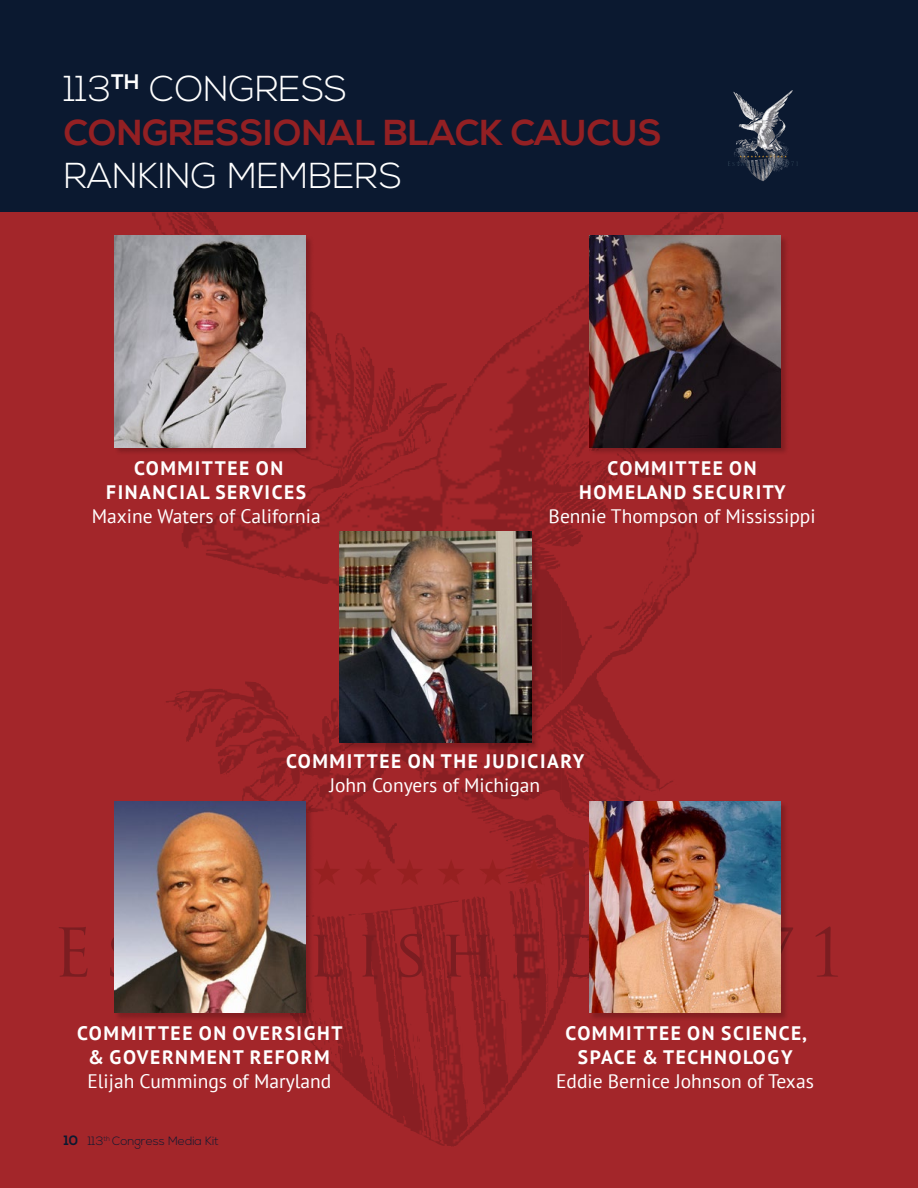
<style>
.page{position:relative;width:918px;height:1188px;background:#fff}
.page>*{position:absolute;margin:0;border:0;box-sizing:border-box;transform-origin:0 0}
.t1{font:700 36px/43.2px "Nexa";color:#932023}
.t2{font:300 36px "Nexa";color:#fff}
.t3{font:700 19.5px "PT Sans";letter-spacing:.08em;color:#fff}
.t4{font:19.5px "PT Sans";color:#fff}
.t5{font:300 12px "Nexa";color:#0b1930}
.s1{font-weight:300;color:#fff}
.s2{font-weight:700;font-size:13.5px}
</style>
<div class="page">
<div style="left:0;top:0;width:918px;height:220px;background:#0b1930"></div>
<div style="left:0;top:213px;width:918px;height:975px;background:#a3262a"></div>
<svg style="left:59px;top:927px;width:29px;height:50px"></svg>
<svg style="left:110px;top:934px;width:5px;height:43px"></svg>
<svg style="left:789px;top:927px;width:4px;height:9px"></svg>
<svg style="left:815px;top:926px;width:23px;height:51px"></svg>
<svg style="left:562px;top:859px;width:27px;height:14px"></svg>
<svg style="left:521px;top:859px;width:27px;height:14px"></svg>
<svg style="left:480px;top:860px;width:26px;height:13px"></svg>
<svg style="left:439px;top:861px;width:25px;height:12px"></svg>
<svg style="left:397px;top:861px;width:25px;height:12px"></svg>
<svg style="left:356px;top:861px;width:25px;height:12px"></svg>
<svg style="left:314px;top:861px;width:25px;height:12px"></svg>
<img style="left:506px;top:838px;width:48px;height:17px">
<img style="left:561px;top:465px;width:85px;height:5px">
<img style="left:561px;top:213px;width:119px;height:252px">
<img style="left:618px;top:470px;width:58px;height:165px">
<img style="left:320px;top:304px;width:241px;height:181px">
<img style="left:295px;top:925px;width:294px;height:117px">
<img style="left:318px;top:873px;width:271px;height:52px">
<img style="left:242px;top:798px;width:398px;height:40px">
<img style="left:178px;top:706px;width:472px;height:63px">
<img style="left:357px;top:352px;width:253px;height:110px">
<svg style="left:728px;top:151px;width:70px;height:15px"></svg>
<img style="left:773px;top:90px;width:19px;height:30px">
<img style="left:778px;top:120px;width:5px;height:15px">
<img style="left:751px;top:119px;width:22px;height:2px">
<img style="left:749px;top:161px;width:32px;height:11px">
<img style="left:741px;top:156px;width:40px;height:5px">
<img style="left:736px;top:150px;width:49px;height:3px">
<img style="left:736px;top:141px;width:49px;height:6px">
<img style="left:737px;top:96px;width:40px;height:23px">
<div style="left:115px;top:236px;width:199px;height:219px;background:#000;opacity:.2"></div>
<img style="left:115px;top:236px;width:191px;height:211px">
<div style="left:115px;top:802px;width:199px;height:219px;background:#000;opacity:.2"></div>
<img style="left:115px;top:801px;width:191px;height:212px">
<div style="left:590px;top:802px;width:199px;height:219px;background:#000;opacity:.2"></div>
<img style="left:589px;top:801px;width:192px;height:212px">
<div style="left:590px;top:236px;width:199px;height:219px;background:#000;opacity:.2"></div>
<img style="left:589px;top:236px;width:192px;height:211px">
<div style="left:340px;top:532px;width:200px;height:219px;background:#000;opacity:.2"></div>
<img style="left:340px;top:532px;width:191px;height:211px">
<h1 class="t1" style="left:64px;top:69px;width:600px"><span class="s1">113</span><sup>TH</sup> <span class="s1">CONGRESS<br></span>CONGRESSIONAL BLACK CAUCUS</h1>
<h1 class="t2" style="left:64px;top:155px;width:340px">RANKING MEMBERS</h1>
<p class="t3" style="left:134px;top:455px;width:26px">COMMITTEE</p>
<p class="t3" style="left:256px;top:455px;width:14px">ON</p>
<p class="t3" style="left:106px;top:479px;width:24px">FINANCIAL</p>
<p class="t3" style="left:215px;top:479px;width:24px">SERVICES</p>
<p class="t4" style="left:92px;top:503px;width:230px">Maxine Waters of California</p>
<p class="t3" style="left:608px;top:455px;width:26px">COMMITTEE</p>
<p class="t3" style="left:729px;top:455px;width:14px">ON</p>
<p class="t3" style="left:579px;top:479px;width:29px">HOMELAND</p>
<p class="t3" style="left:693px;top:479px;width:62px">SECURITY</p>
<p class="t4" style="left:549px;top:503px;width:269px">Bennie Thompson of Mississippi</p>
<p class="t3" style="left:286px;top:748px;width:26px">COMMITTEE</p>
<p class="t3" style="left:408px;top:748px;width:47px">ON THE</p>
<p class="t3" style="left:484px;top:748px;width:34px">JUDICIARY</p>
<p class="t4" style="left:329px;top:773px;width:212px">John Conyers of Michigan</p>
<p class="t3" style="left:77px;top:1020px;width:26px">COMMITTEE</p>
<p class="t3" style="left:199px;top:1020px;width:61px">ON OVERSIGHT</p>
<p class="t3" style="left:88px;top:1044px;width:50px">&amp; GOVERNMENT</p>
<p class="t3" style="left:250px;top:1044px;width:28px">REFORM</p>
<p class="t4" style="left:87px;top:1069px;width:245px">Elijah Cummings of Maryland</p>
<p class="t5" style="left:64px;top:1134px;width:157px"><span class="s2">10</span> 113<sup>TH</sup> CONGRESS MEDIA KIT</p>
<p class="t3" style="left:566px;top:1020px;width:26px">COMMITTEE</p>
<p class="t3" style="left:687px;top:1020px;width:58px">ON SCIENCE</p>
<p class="t3" style="left:802px;top:1020px;width:6px">,</p>
<p class="t3" style="left:578px;top:1044px;width:25px">SPACE</p>
<p class="t3" style="left:642px;top:1044px;width:48px">&amp; TECHNOLOGY</p>
<p class="t4" style="left:556px;top:1069px;width:259px">Eddie Bernice Johnson of Texas</p>
</div>
